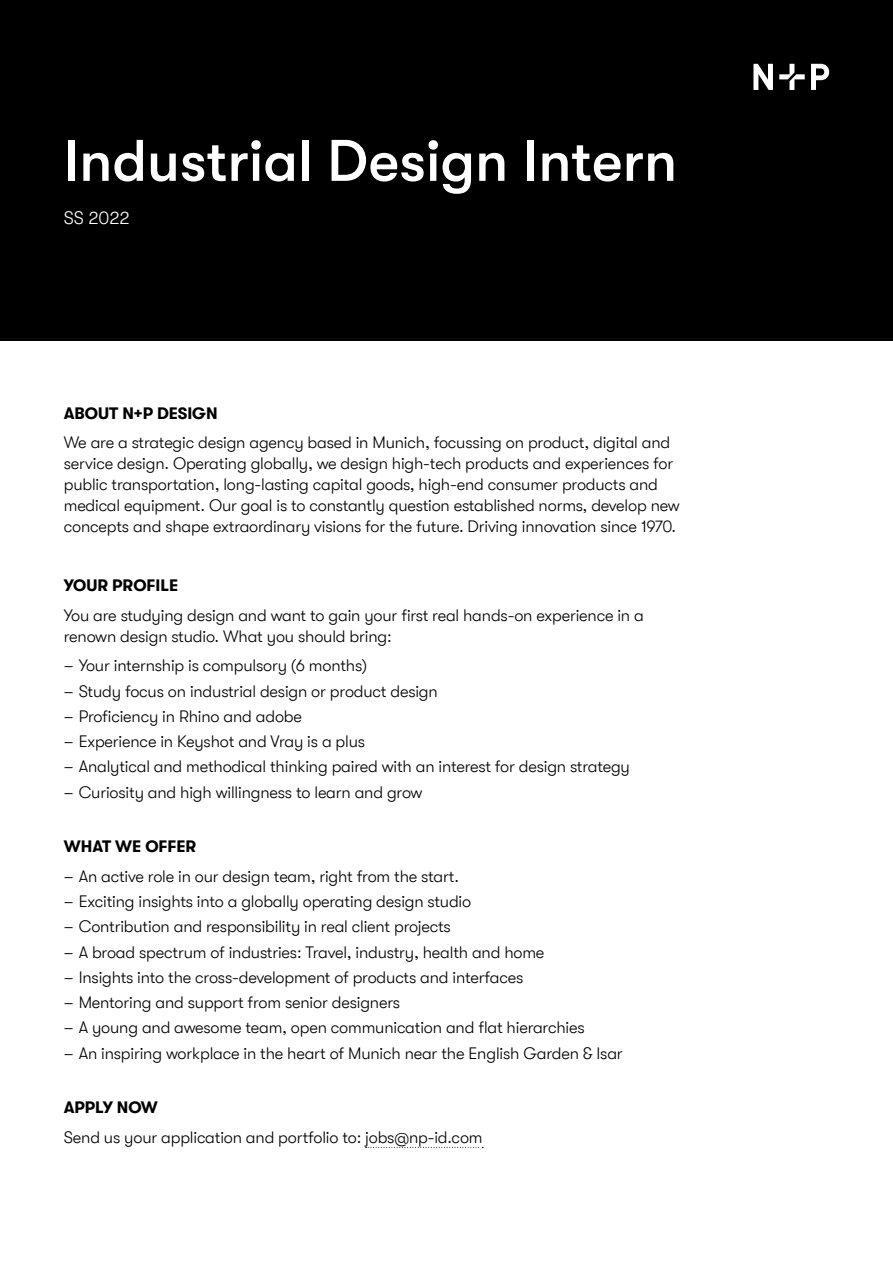
<style>
.page{position:relative;width:893px;height:1263px;background:#fff}
.page>*{position:absolute;margin:0;border:0;box-sizing:border-box;transform-origin:0 0}
.t1{font:500 58.5px "GT Walsheim Pro";color:#fff}
.t2{font:300 18px "GT Walsheim Pro";color:#fff}
.t3{font:300 16.5px/21px "GT Walsheim Pro";letter-spacing:-.01em;color:#000}
.t4{font:700 16.5px "GT Walsheim Pro";color:#000}
</style>
<div class="page">
<div style="left:0;top:0;width:893px;height:340px;background:#000"></div>
<svg style="left:779px;top:64px;width:26px;height:26px"></svg>
<svg style="left:753px;top:64px;width:20px;height:26px"></svg>
<svg style="left:811px;top:64px;width:18px;height:26px"></svg>
<svg style="left:366px;top:1147px;width:117px;height:1px"></svg>
<h1 class="t1" style="left:64px;top:128px;width:615px">Industrial Design Intern</h1>
<p class="t2" style="left:64px;top:207px;width:67px">SS 2022</p>
<p class="t4" style="left:64px;top:404px;width:153px">ABOUT N+P DESIGN</p>
<p class="t3" style="left:64px;top:432px;width:617px">We are a strategic design agency based in Munich, focussing on product, digital and service design. Operating globally, we design high-tech products and experiences for public transportation, long-lasting capital goods, high-end consumer products and medical equipment. Our goal is to constantly question established norms, develop new concepts and shape extraordinary visions for the future. Driving innovation since 1970.</p>
<p class="t4" style="left:64px;top:576px;width:116px">YOUR PROFILE</p>
<p class="t3" style="left:64px;top:605px;width:582px">You are studying design and want to gain your first real hands-on experience in a renown design studio. What you should bring:</p>
<p class="t3" style="left:64px;top:655px;width:305px">– Your internship is compulsory (6 months)</p>
<p class="t3" style="left:64px;top:680px;width:376px">– Study focus on industrial design or product design</p>
<p class="t3" style="left:64px;top:706px;width:240px">– Proficiency in Rhino and adobe</p>
<p class="t3" style="left:64px;top:731px;width:303px">– Experience in Keyshot and Vray is a plus</p>
<p class="t3" style="left:64px;top:756px;width:568px">– Analytical and methodical thinking paired with an interest for design strategy</p>
<p class="t3" style="left:64px;top:781px;width:360px">– Curiosity and high willingness to learn and grow</p>
<p class="t4" style="left:64px;top:837px;width:134px">WHAT WE OFFER</p>
<p class="t3" style="left:64px;top:866px;width:397px">– An active role in our design team, right from the start.</p>
<p class="t3" style="left:64px;top:891px;width:409px">– Exciting insights into a globally operating design studio</p>
<p class="t3" style="left:64px;top:916px;width:389px">– Contribution and responsibility in real client projects</p>
<p class="t3" style="left:64px;top:941px;width:482px">– A broad spectrum of industries: Travel, industry, health and home</p>
<p class="t3" style="left:64px;top:967px;width:461px">– Insights into the cross-development of products and interfaces</p>
<p class="t3" style="left:64px;top:992px;width:338px">– Mentoring and support from senior designers</p>
<p class="t3" style="left:64px;top:1017px;width:522px">– A young and awesome team, open communication and flat hierarchies</p>
<p class="t3" style="left:64px;top:1042px;width:560px">– An inspiring workplace in the heart of Munich near the English Garden &amp; Isar</p>
<p class="t4" style="left:64px;top:1098px;width:12px">APP</p>
<p class="t4" style="left:95px;top:1098px;width:64px">LY NOW</p>
<p class="t3" style="left:64px;top:1127px;width:420px">Send us your application and portfolio to: jobs@np-id.com</p>
</div>
